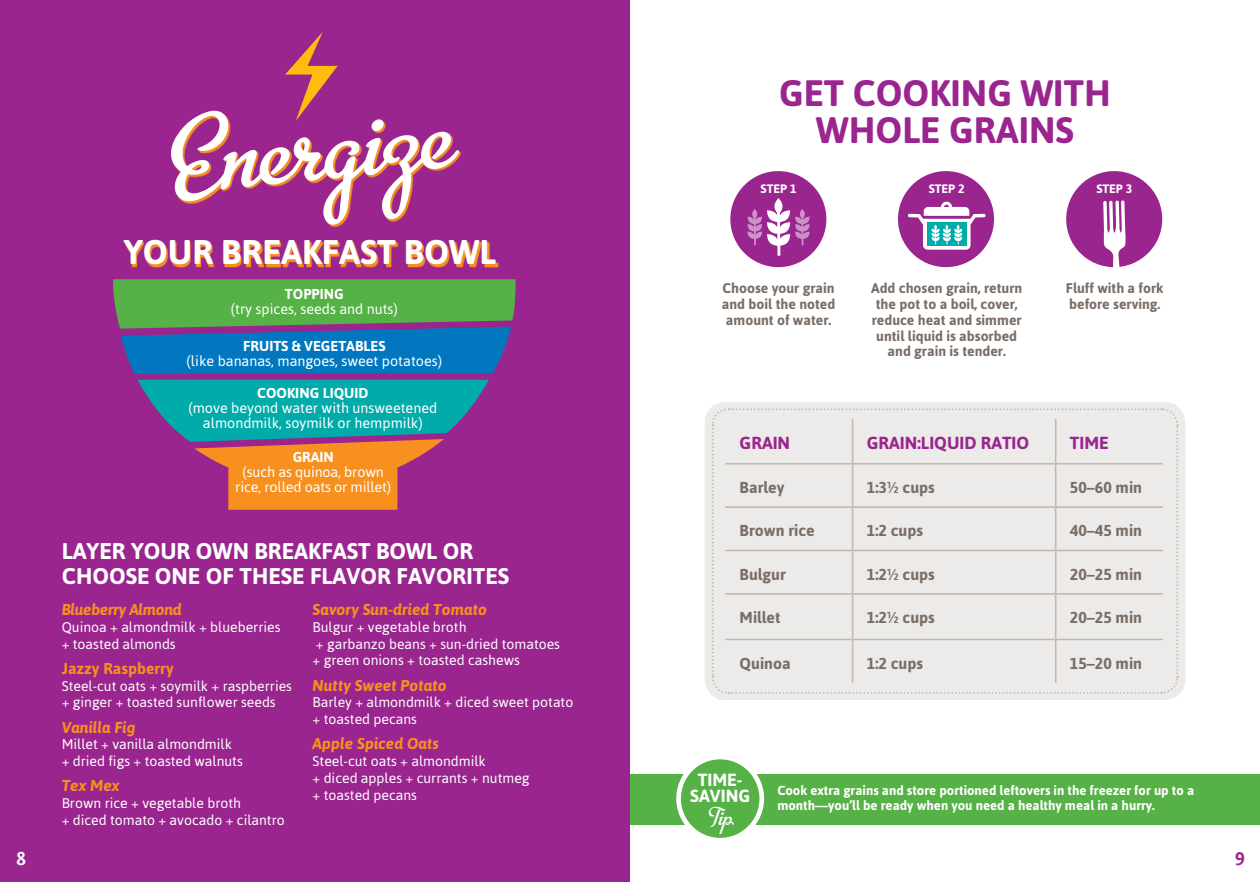
<style>
.page{position:relative;width:1260px;height:882px;background:#fff}
.page>*{position:absolute;margin:0;border:0;box-sizing:border-box;transform-origin:0 0}
.t1{font:121.62px "Metro Script";color:#fff}
.t2{font:700 36.75px/37.3px "Asap";color:#9a258f}
.t3{font:700 34.3px "Asap";color:#fff}
.t4{font:28px "Metro Script";color:#fff}
.t5{font:700 22.75px/24.5px "Asap";color:#fff}
.t6{font:700 19.25px "WFM Scala Sans Spring";color:#9a258f}
.t7{font:700 19.25px "WFM Scala Sans Spring";color:#fff}
.t8{font:700 17.68px "Asap";color:#fff}
.t9{font:700 17.5px "Asap";color:#9a258f}
.t10{font:700 15.92px "Asap";color:#7b6e66}
.t11{font:italic 700 15.75px "Asap";color:#f7901e}
.t12{font:italic 700 15.75px "Asap";letter-spacing:-.025em;color:#f7901e}
.t13{font:700 15.75px "Asap";color:#f7901e}
.t14{font:14.35px/15.2px "Asap";color:#fff;text-align:center}
.t15{font:700 14.35px "Asap";color:#fff}
.t16{font:14px/16.8px "Asap";color:#fff}
.t17{font:700 14px/15.8px "Asap";color:#7b6e66;text-align:justify}
.t18{font:700 13.12px/15.8px "Asap";color:#fff}
.t19{font:700 12.25px "Asap";color:#fff}
</style>
<div class="page">
<div style="left:705px;top:402px;width:480px;height:298px;background:#edebe9;border-radius:21px"></div>
<div style="left:1066px;top:171px;width:96px;height:96px;background:#9a258f;border-radius:50%"></div>
<div style="left:898px;top:171px;width:96px;height:96px;background:#9a258f;border-radius:50%"></div>
<div style="left:730px;top:171px;width:96px;height:96px;background:#9a258f;border-radius:50%"></div>
<svg style="left:747px;top:198px;width:63px;height:58px"></svg>
<svg style="left:1103px;top:200px;width:23px;height:68px"></svg>
<svg style="left:908px;top:202px;width:78px;height:48px"></svg>
<div style="left:630px;top:774px;width:630px;height:50px;background:#56b146"></div>
<div style="left:679px;top:757px;width:83px;height:83px;background:#56b146;border-radius:50%"></div>
<div style="left:676px;top:755px;width:88px;height:88px;border:5px solid #fff;border-radius:50%"></div>
<svg style="left:711px;top:407px;width:468px;height:288px"></svg>
<div style="left:0;top:0;width:630px;height:882px;background:#9a258f"></div>
<svg style="left:285px;top:32px;width:53px;height:81px"></svg>
<svg style="left:125px;top:241px;width:373px;height:26px"></svg>
<svg style="left:137px;top:380px;width:352px;height:130px"></svg>
<svg style="left:113px;top:279px;width:403px;height:95px;background:#398980"></svg>
<svg style="left:172px;top:113px;width:289px;height:114px"></svg>
<h3 class="t7" style="left:16px;top:848px;width:11px">8</h3>
<h1 class="t1" style="left:168px;top:94px;width:281px;rotate:-6deg">Energize</h1>
<h3 class="t3" style="left:124px;top:232px;width:217px">YOUR BREAKFAST</h3>
<h3 class="t3" style="left:404px;top:232px;width:91px">BOWL</h3>
<p class="t15" style="left:285px;top:286px;width:28px">TOPPING</p>
<p class="t14" style="left:231px;top:301px;width:169px">(try spices, seeds and nuts)</p>
<p class="t15" style="left:243px;top:338px;width:9px">FRUITS</p>
<p class="t15" style="left:292px;top:338px;width:22px">&amp; VEGETA</p>
<p class="t15" style="left:355px;top:338px;width:17px">BLES</p>
<p class="t14" style="left:187px;top:353px;width:257px">(like bananas, mangoes, sweet potatoes)</p>
<p class="t15" style="left:257px;top:384px;width:47px">COOKING</p>
<p class="t15" style="left:323px;top:384px;width:9px">LIQUID</p>
<p class="t14" style="left:188px;top:400px;width:250px">(move beyond water with unsweetened almondmilk, soymilk or hempmilk)</p>
<p class="t15" style="left:293px;top:448px;width:42px">Grain</p>
<p class="t14" style="left:235px;top:464px;width:157px">(such as quinoa, brown rice, rolled oats or millet)</p>
<h3 class="t5" style="left:62px;top:539px;width:449px;text-indent:365px">l or choose o ne o f these flavo r favo rites</h3>
<h3 class="t5" style="left:62px;top:539px;width:332px">Layer yo ur own breakfast bow</h3>
<p class="t12" style="left:62px;top:600px;width:122px">Blueberry Almond</p>
<p class="t16" style="left:62px;top:618px;width:220px">Quinoa + almondmilk + blueberries + toasted almonds</p>
<p class="t13" style="left:62px;top:659px;width:113px">Jazzy Raspberry</p>
<p class="t16" style="left:62px;top:677px;width:232px">Steel-cut oats + soymilk + raspberries + ginger + toasted sunflower seeds</p>
<p class="t11" style="left:62px;top:718px;width:75px">Vanilla Fig</p>
<p class="t16" style="left:62px;top:736px;width:183px">Millet + vanilla almondmilk + dried figs + toasted walnuts</p>
<p class="t11" style="left:62px;top:777px;width:59px">Tex Mex</p>
<p class="t16" style="left:62px;top:795px;width:225px">Brown rice + vegetable broth<br>+ diced tomato + avocado + cilantro</p>
<p class="t11" style="left:313px;top:600px;width:176px">Savory Sun-dried Tomato</p>
<p class="t16" style="left:313px;top:618px;width:249px">Bulgur + vegetable broth<br>+ garbanzo beans + sun-dried tomatoes + green onions + toasted cashews</p>
<p class="t11" style="left:313px;top:676px;width:136px">Nutty Sweet Potato</p>
<p class="t16" style="left:313px;top:694px;width:262px">Barley + almondmilk + diced sweet potato + toasted pecans</p>
<p class="t11" style="left:313px;top:735px;width:128px">Apple Spiced Oats</p>
<p class="t16" style="left:313px;top:753px;width:218px">Steel-cut oats + almondmilk<br>+ diced apples + currants + nutmeg + toasted pecans</p>
<h2 class="t2" style="left:779px;top:74px;width:99px">Get Cook</h2>
<h2 class="t2" style="left:816px;top:74px;width:296px;text-indent:134px">ing with<br>Whole Grains</h2>
<p class="t19" style="left:761px;top:182px;width:8px">STEP</p>
<p class="t19" style="left:790px;top:182px;width:8px">1</p>
<p class="t19" style="left:1096px;top:182px;width:8px">STEP</p>
<p class="t19" style="left:1126px;top:182px;width:8px">3</p>
<p class="t19" style="left:929px;top:182px;width:8px">STEP</p>
<p class="t19" style="left:958px;top:182px;width:8px">2</p>
<p class="t17" style="left:722px;top:280px;width:115px">Choose your grain and boil the noted amount of water.</p>
<p class="t17" style="left:871px;top:280px;width:153px;text-align:center">Add chosen grain, return the pot to a boil, cover, reduce heat and simmer until liquid is absorbed and grain is tender.</p>
<p class="t17" style="left:1066px;top:280px;width:99px">Fluff with a fork before serving.</p>
<p class="t9" style="left:740px;top:433px;width:52px">Grain</p>
<p class="t9" style="left:867px;top:433px;width:161px">Grain:Liquid Ratio</p>
<p class="t9" style="left:1070px;top:433px;width:40px">Time</p>
<p class="t10" style="left:740px;top:478px;width:46px">Barley</p>
<p class="t10" style="left:867px;top:478px;width:69px">1:3½ cups</p>
<p class="t10" style="left:1070px;top:478px;width:74px">50–60 min</p>
<p class="t10" style="left:740px;top:521px;width:77px">Brown rice</p>
<p class="t10" style="left:867px;top:521px;width:58px">1:2 cups</p>
<p class="t10" style="left:1070px;top:521px;width:74px">40–45 min</p>
<p class="t10" style="left:740px;top:565px;width:48px">Bulgur</p>
<p class="t10" style="left:867px;top:565px;width:69px">1:2½ cups</p>
<p class="t10" style="left:1070px;top:565px;width:74px">20–25 min</p>
<p class="t10" style="left:740px;top:608px;width:42px">Millet</p>
<p class="t10" style="left:867px;top:608px;width:69px">1:2½ cups</p>
<p class="t10" style="left:1070px;top:608px;width:74px">20–25 min</p>
<p class="t10" style="left:740px;top:654px;width:53px">Quinoa</p>
<p class="t10" style="left:867px;top:654px;width:58px">1:2 cups</p>
<p class="t10" style="left:1070px;top:654px;width:74px">15–20 min</p>
<p class="t8" style="left:698px;top:770px;width:11px">TIME</p>
<p class="t8" style="left:737px;top:770px;width:7px">-</p>
<p class="t8" style="left:690px;top:786px;width:11px">SAVING</p>
<h3 class="t4" style="left:711px;top:802px;width:24px">Tip</h3>
<p class="t18" style="left:777px;top:782px;width:418px">Cook extra grains and store portioned leftovers in the freezer for up to a month—you’ll be ready when you need a healthy meal in a hurry.</p>
<h3 class="t6" style="left:1235px;top:848px;width:11px">9</h3>
</div>
